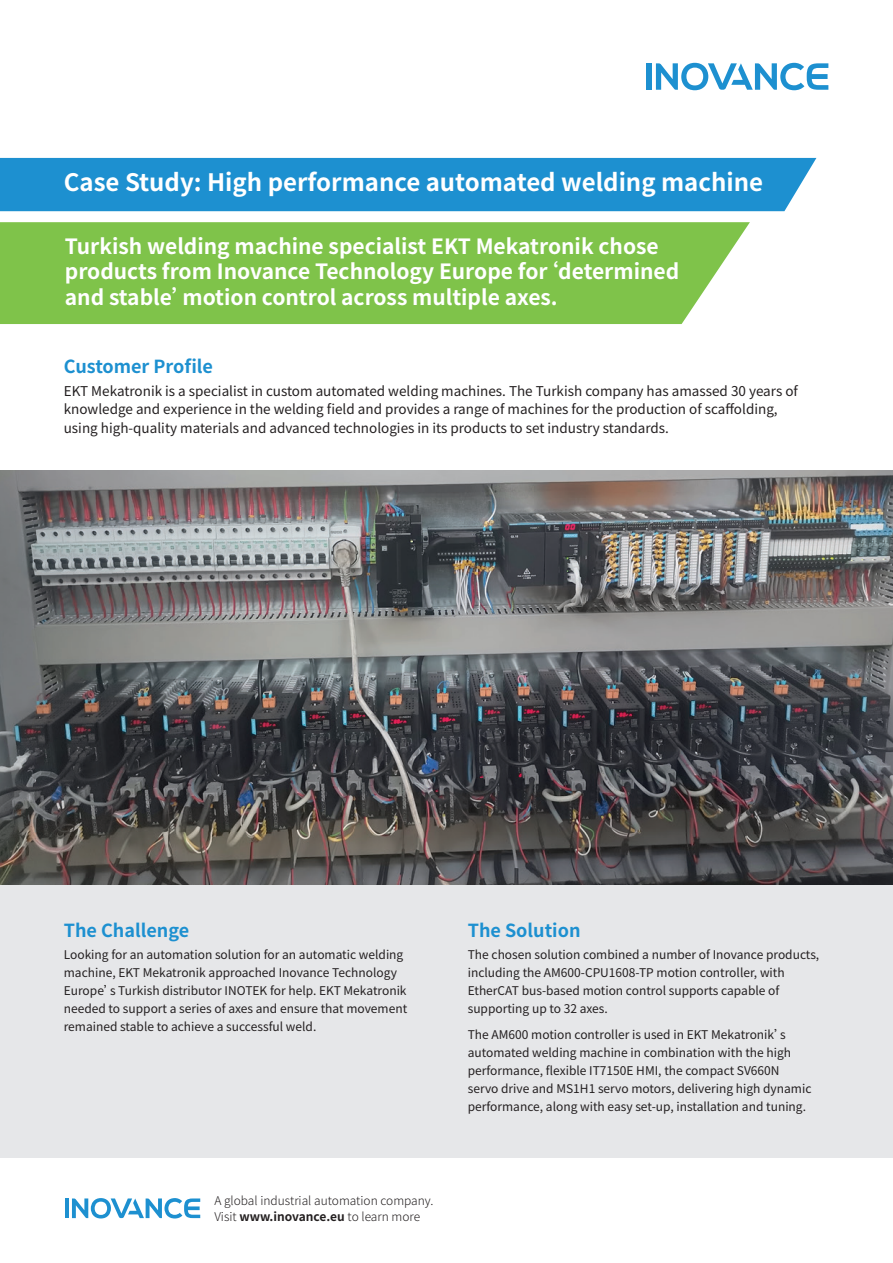
<style>
.page{position:relative;width:893px;height:1263px;background:#fff}
.page>*{position:absolute;margin:0;border:0;box-sizing:border-box;transform-origin:0 0}
.t1{font:700 24px "Source Han Sans CN";color:#fff}
.t2{font:700 21px/25.2px "Source Han Sans CN";color:#fff}
.t3{font:700 18px "Source Han Sans CN";color:#1d90d0}
.t4{font:13.5px/18.8px "Source Han Sans CN";color:#231f20}
.t5{font:12px/18px "Source Han Sans CN";color:#231f20}
.t6{font:300 12px/16.5px "Source Han Sans CN";color:#231f20}
.s1{font-weight:700}
</style>
<div class="page">
<div style="left:0;top:877px;width:893px;height:280px;background:#e6e7e9"></div>
<img style="left:0;top:471px;width:893px;height:413px">
<div style="left:0;top:158px;width:816px;height:53px;background:#1d90d0"></div>
<div style="left:0;top:222px;width:750px;height:102px;background:#7fc34a"></div>
<hr style="left:65px;top:1198px;width:3px;height:20px;background:#1d90d0">
<svg style="left:72px;top:1198px;width:128px;height:20px"></svg>
<div style="left:646px;top:63px;width:5px;height:27px;background:#1d90d0"></div>
<svg style="left:656px;top:63px;width:172px;height:27px"></svg>
<h1 class="t1" style="left:64px;top:169px;width:701px">Case Study: High performance automated welding machine</h1>
<h2 class="t2" style="left:65px;top:234px;width:616px">Turkish welding machine specialist EKT Mekatronik chose products from Inovance Technology Europe for‘determined and stable’motion control across multiple axes.</h2>
<h3 class="t3" style="left:64px;top:356px;width:151px">Customer Profile</h3>
<p class="t4" style="left:64px;top:381px;width:736px">EKT Mekatronik is a specialist in custom automated welding machines. The Turkish company has amassed 30 years of knowledge and experience in the welding field and provides a range of machines for the production of scaffolding, using high-quality materials and advanced technologies in its products to set industry standards.</p>
<h3 class="t3" style="left:64px;top:920px;width:127px">The Challenge</h3>
<p class="t5" style="left:64px;top:946px;width:345px">Looking for an automation solution for an automatic welding machine, EKT Mekatronik approached Inovance Technology Europe’s Turkish distributor INOTEK for help. EKT Mekatronik needed to support a series of axes and ensure that movement remained stable to achieve a successful weld.</p>
<p class="t6" style="left:214px;top:1192px;width:221px">A global industrial automation company.<br>Visit <span class="s1">www.inovance.eu</span> to learn more</p>
<h3 class="t3" style="left:468px;top:920px;width:114px">The Solution</h3>
<p class="t5" style="left:468px;top:946px;width:353px">The chosen solution combined a number of Inovance products, including the AM600-CPU1608-TP motion controller, with EtherCAT bus-based motion control supports capable of supporting up to 32 axes.</p>
<p class="t5" style="left:468px;top:1026px;width:345px">The AM600 motion controller is used in EKT Mekatronik’s automated welding machine in combination with the high performance, flexible IT7150E HMI, the compact SV660N servo drive and MS1H1 servo motors, delivering high dynamic performance, along with easy set-up, installation and tuning.</p>
</div>
